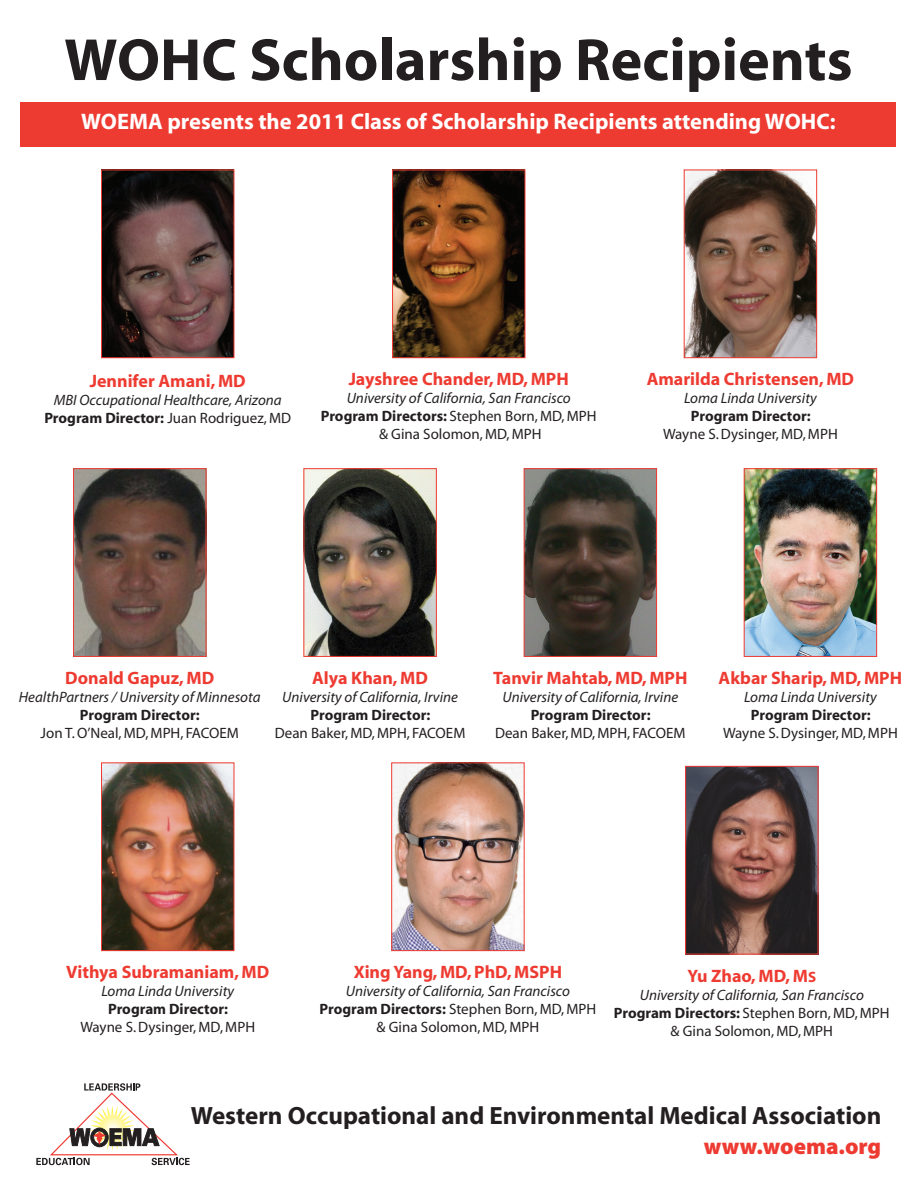
<style>
.page{position:relative;width:918px;height:1188px;background:#fff}
.page>*{position:absolute;margin:0;border:0;box-sizing:border-box;transform-origin:0 0}
.t1{font:700 60px "Myriad";color:#231f20}
.t2{font:700 25.05px "Myriad";color:#231f20}
.t3{font:900 22.95px "Myriad Pro";color:#ee3b32}
.t4{font:700 22.5px "Myriad";color:#fff}
.t5{font:700 18px "Myriad";color:#ee3b32}
.t6{font:15px "Myriad";color:#231f20}
.t7{font:italic 15px "Myriad Pro";color:#231f20}
.t8{font:700 15px "Myriad";color:#231f20}
.s1{font-weight:400}
.s2{font-weight:700}
.s3{font-size:15px}
</style>
<div class="page">
<div style="left:21px;top:102px;width:875px;height:44px;background:#ee3b32"></div>
<img style="left:103px;top:172px;width:129px;height:184px">
<div style="left:101px;top:170px;width:133px;height:188px;border:1px solid #ee3b32"></div>
<img style="left:394px;top:172px;width:129px;height:184px">
<div style="left:392px;top:170px;width:133px;height:188px;border:1px solid #ee3b32"></div>
<img style="left:686px;top:172px;width:129px;height:184px">
<div style="left:684px;top:170px;width:133px;height:188px;border:1px solid #ee3b32"></div>
<img style="left:75px;top:470px;width:129px;height:185px">
<div style="left:73px;top:468px;width:133px;height:189px;border:1px solid #ee3b32"></div>
<img style="left:305px;top:470px;width:130px;height:185px">
<div style="left:303px;top:468px;width:134px;height:189px;border:1px solid #ee3b32"></div>
<img style="left:526px;top:470px;width:129px;height:185px">
<div style="left:524px;top:468px;width:133px;height:189px;border:1px solid #ee3b32"></div>
<img style="left:746px;top:470px;width:129px;height:185px">
<div style="left:744px;top:468px;width:133px;height:189px;border:1px solid #ee3b32"></div>
<img style="left:103px;top:764px;width:129px;height:185px">
<div style="left:101px;top:762px;width:133px;height:189px;border:1px solid #ee3b32"></div>
<img style="left:393px;top:764px;width:130px;height:185px">
<div style="left:391px;top:762px;width:134px;height:189px;border:1px solid #ee3b32"></div>
<img style="left:687px;top:768px;width:129px;height:184px">
<div style="left:685px;top:766px;width:133px;height:188px;border:1px solid #ee3b32"></div>
<svg style="left:36px;top:1083px;width:154px;height:82px"></svg>
<p class="t1" style="left:64px;top:29px;width:790px">WOHC Scholarship Recipients</p>
<p class="t4" style="left:81px;top:109px;width:756px">WOEMA presents the 2011 Class of Scholarship Recipients attending WOHC:</p>
<p class="t5" style="left:90px;top:371px;width:158px">Jennifer Amani, MD</p>
<p class="t7" style="left:54px;top:391px;width:229px">MBI Occupational Healthcare, Arizona</p>
<p class="t8" style="left:44px;top:410px;width:248px">Program Director: <span class="s1">Juan Rodriguez, MD</span></p>
<p class="t5" style="left:349px;top:370px;width:222px">Jayshree Chander, MD, MPH</p>
<p class="t7" style="left:347px;top:390px;width:226px">University of California, San Francisco</p>
<p class="t6" style="left:321px;top:409px;width:277px"><span class="s2">Program Directors:</span> Stephen Born, MD, MPH</p>
<p class="t6" style="left:379px;top:427px;width:164px">&amp; Gina Solomon, MD, MPH</p>
<p class="t5" style="left:647px;top:370px;width:209px">Amarilda Christensen, MD</p>
<p class="t7" style="left:684px;top:390px;width:134px">Loma Linda University</p>
<p class="t8" style="left:691px;top:409px;width:121px">Program Director:</p>
<p class="t6" style="left:663px;top:427px;width:176px">Wayne S. Dysinger, MD, MPH</p>
<p class="t5" style="left:65px;top:669px;width:150px">Donald Gapuz, MD</p>
<p class="t7" style="left:19px;top:689px;width:243px">HealthPartners / University of Minnesota</p>
<p class="t8" style="left:80px;top:707px;width:121px">Program Director:</p>
<p class="t6" style="left:41px;top:726px;width:200px">Jon T. O’Neal, MD, MPH, FACOEM</p>
<p class="t5" style="left:312px;top:669px;width:117px">Alya Khan, MD</p>
<p class="t7" style="left:282px;top:689px;width:177px">University of California, Irvine</p>
<p class="t8" style="left:311px;top:707px;width:121px">Program Director:</p>
<p class="t6" style="left:275px;top:726px;width:192px">Dean Baker, MD, MPH, FACOEM</p>
<p class="t5" style="left:493px;top:669px;width:196px">Tanvir Mahtab, MD, MPH</p>
<p class="t7" style="left:503px;top:689px;width:177px">University of California, Irvine</p>
<p class="t8" style="left:531px;top:707px;width:121px">Program Director:</p>
<p class="t6" style="left:495px;top:726px;width:192px">Dean Baker, MD, MPH, FACOEM</p>
<p class="t5" style="left:719px;top:669px;width:185px">Akbar Sharip, MD, MPH</p>
<p class="t7" style="left:744px;top:689px;width:134px">Loma Linda University</p>
<p class="t8" style="left:751px;top:707px;width:121px">Program Director:</p>
<p class="t6" style="left:723px;top:726px;width:176px">Wayne S. Dysinger, MD, MPH</p>
<p class="t5" style="left:66px;top:963px;width:205px">Vithya Subramaniam, MD</p>
<p class="t7" style="left:101px;top:983px;width:134px">Loma Linda University</p>
<p class="t8" style="left:108px;top:1002px;width:121px">Program Director:</p>
<p class="t6" style="left:80px;top:1020px;width:176px">Wayne S. Dysinger, MD, MPH</p>
<p class="t5" style="left:354px;top:963px;width:210px">Xing Yang, MD, PhD, MSPH</p>
<p class="t7" style="left:346px;top:983px;width:226px">University of California, San Francisco</p>
<p class="t6" style="left:320px;top:1002px;width:278px"><span class="s2">Program Directors:</span> Stephen Born, MD, MPH</p>
<p class="t6" style="left:377px;top:1020px;width:164px">&amp; Gina Solomon, MD, MPH</p>
<p class="t5" style="left:687px;top:966px;width:130px">Yu Zhao, MD, M<span class="s3">S</span></p>
<p class="t7" style="left:640px;top:987px;width:226px">University of California, San Francisco</p>
<p class="t6" style="left:614px;top:1005px;width:277px"><span class="s2">Program Directors:</span> Stephen Born, MD, MPH</p>
<p class="t6" style="left:671px;top:1023px;width:164px">&amp; Gina Solomon, MD, MPH</p>
<p class="t2" style="left:191px;top:1103px;width:692px">Western Occupational and Environmental Medical Association</p>
<p class="t3" style="left:704px;top:1134px;width:179px">www.woema.org</p>
</div>
